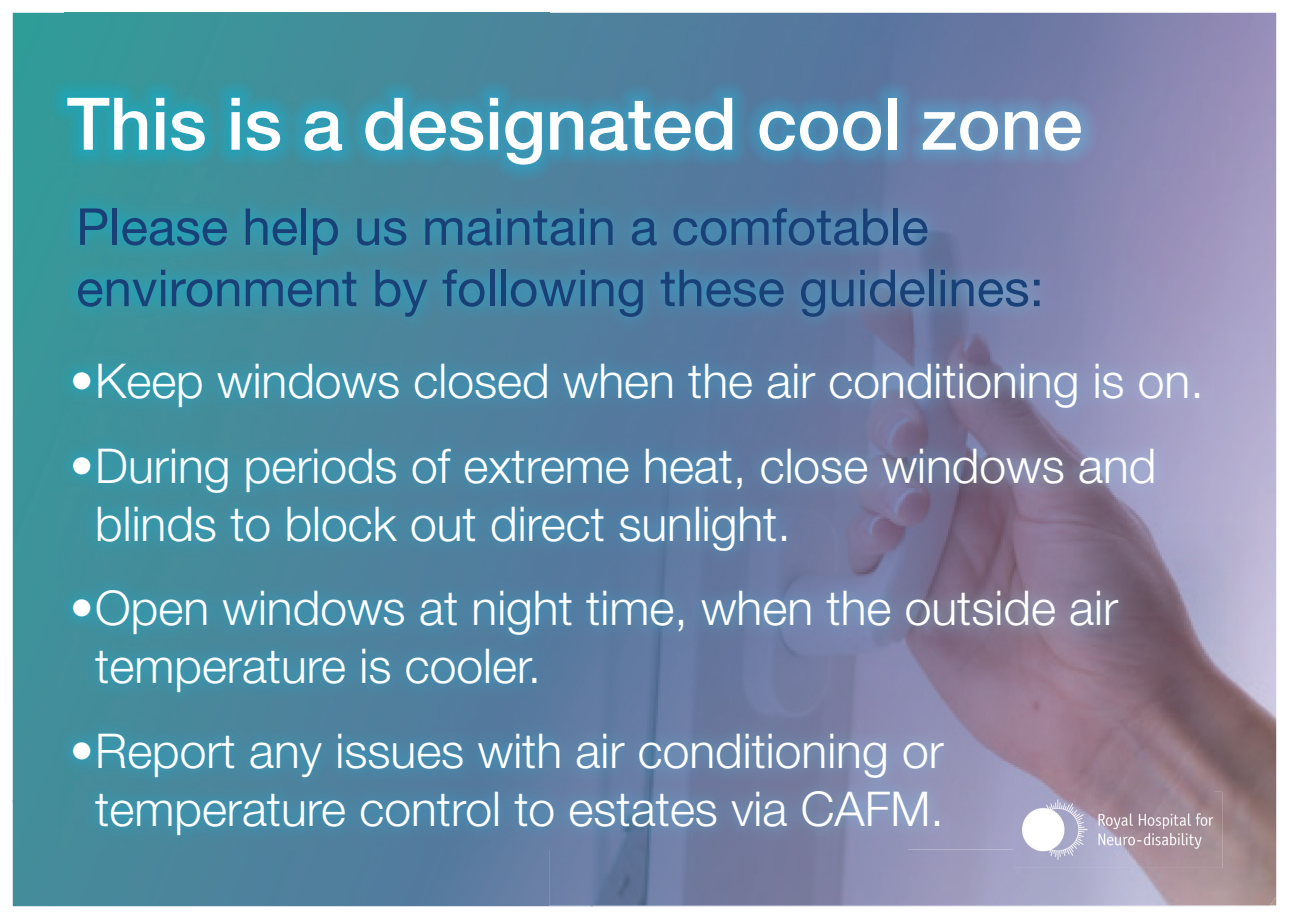
<style>
.page{position:relative;width:1289px;height:919px;background:#fff}
.page>*{position:absolute;margin:0;border:0;box-sizing:border-box;transform-origin:0 0}
.t1{font:500 72.6px "Helvetica Neue LT Std";color:#fff}
.t2{font:51px/61.2px "Helvetica Neue LT Std";color:#194178}
.t3{font:300 48px/57.6px "Helvetica Neue LT Std";color:#fff}
</style>
<div class="page">
<img style="left:13px;top:802px;width:577px;height:104px">
<img style="left:13px;top:13px;width:51px;height:789px">
<img style="left:63px;top:181px;width:486px;height:168px">
<img style="left:64px;top:13px;width:485px;height:68px">
<img style="left:549px;top:13px;width:727px;height:892px">
<img style="left:51px;top:81px;width:1046px;height:100px">
<img style="left:58px;top:349px;width:849px;height:500px">
<img style="left:907px;top:349px;width:306px;height:400px">
<img style="left:907px;top:749px;width:153px;height:100px">
<img style="left:1060px;top:749px;width:153px;height:42px">
<img style="left:549px;top:192px;width:505px;height:140px">
<img style="left:1013px;top:791px;width:209px;height:76px">
<img style="left:1013px;top:791px;width:200px;height:58px">
<h1 class="t1" style="left:67px;top:80px;width:1017px">This is a designated cool zone</h1>
<p class="t2" style="left:76px;top:195px;width:969px">Please help us maintain a comfotable environment by following these guidelines:</p>
<p class="t3" style="left:70px;top:351px;width:1135px">• Keep windows closed when the air conditioning is on.</p>
<p class="t3" style="left:95px;top:436px;width:1062px;text-indent:-25px">• During periods of extreme heat, close windows and blinds to block out direct sunlight.</p>
<p class="t3" style="left:95px;top:578px;width:1024px;text-indent:-25px">• Open windows at night time, when the outside air temperature is cooler.</p>
<p class="t3" style="left:70px;top:721px;width:875px;text-align:center">• Report any issues with air conditioning or temperature control to estates via CAFM.</p>
</div>
